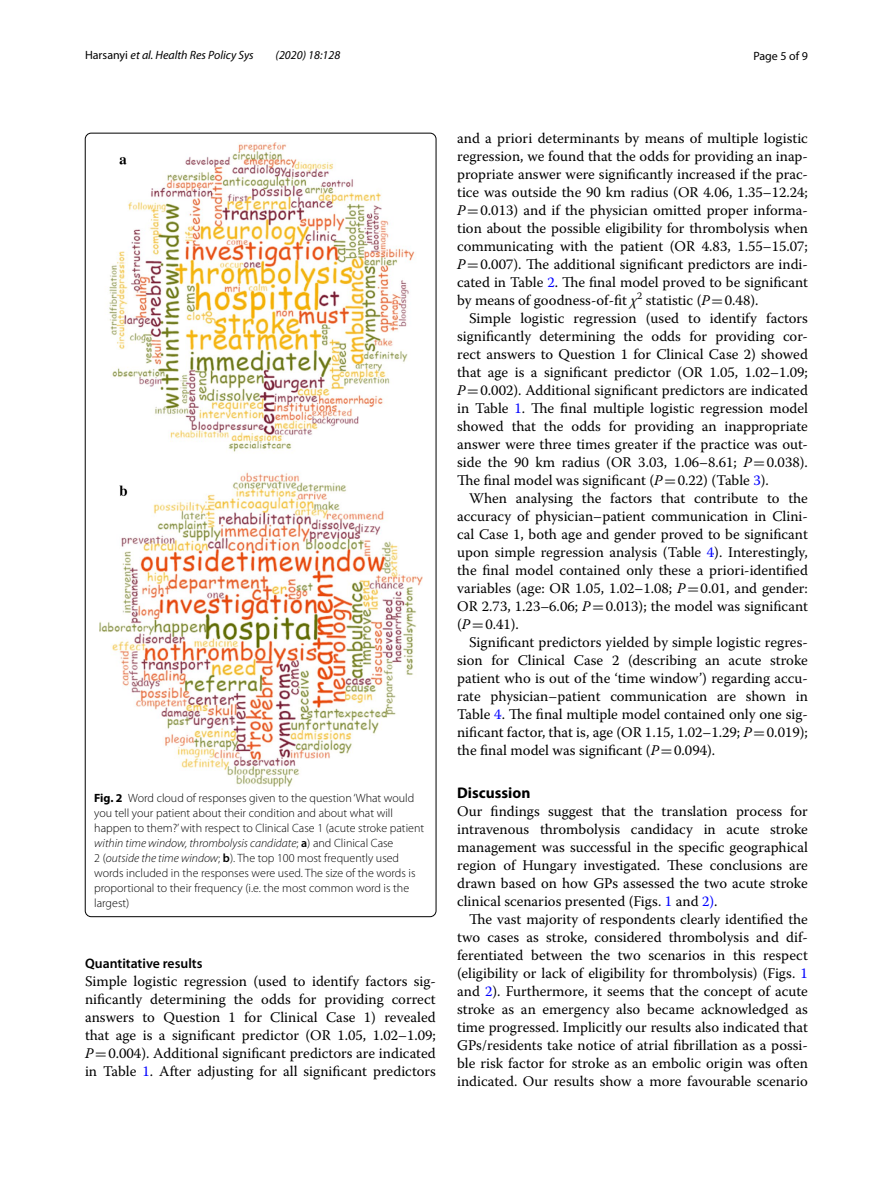
<style>
.page{position:relative;width:893px;height:1187px;background:#fff}
.page>*{position:absolute;margin:0;border:0;box-sizing:border-box;transform-origin:0 0}
.t1{font:700 15.45px "Myriad Pro";color:#000}
.t2{font:14.7px/18px "Warnock Pro";color:#000;text-align:justify}
.t3{font:600 13.8px "Myriad Pro";color:#000}
.t4{font:300 12px/15px "Myriad Pro";color:#000}
.t5{font:italic 12px "Myriad Pro";color:#000}
.t6{font:12px "Myriad Pro";color:#000}
.s1{font-style:normal}
.s2{font-weight:700}
.s3{font-style:italic}
.s4{font-weight:600}
.s5{font-family:"MTSY"}
.s6{color:#00f}
</style>
<div class="page">
<img style="left:99px;top:142px;width:323px;height:644px">
<p class="t5" style="left:85px;top:48px;width:170px"><span class="s1">Harsanyi</span> et al. Health Res Policy Sys</p>
<p class="t5" style="left:276px;top:48px;width:66px">(2020) 18:128</p>
<p class="t6" style="left:753px;top:48px;width:56px">Page 5 of 9</p>
<p class="t4" style="left:94px;top:790px;width:331px"><span class="s2">Fig. 2</span> Word cloud of responses given to the question ‘What would you tell your patient about their condition and about what will happen to them?’ with respect to Clinical Case 1 (acute stroke patient <span class="s3">within time window, thrombolysis candidate</span>; <span class="s4">a</span>) and Clinical Case<br>2 (<span class="s3">outside the time window</span>; <span class="s4">b</span>). The top 100 most frequently used words included in the responses were used. The size of the words is proportional to their frequency (i.e. the most common word is the largest)</p>
<p class="t3" style="left:85px;top:954px;width:119px">Quantitative results</p>
<p class="t2" style="left:85px;top:971px;width:352px">Simple logistic regression (used to identify factors sig&shy;nificantly determining the odds for providing correct answers to Question 1 for Clinical Case 1) revealed that age is a significant predictor (OR 1.05, 1.02–1.09; <span class="s3">P</span><span class="s5">=</span>0.004). Additional significant predictors are indicated in Table <span class="s6">1</span>. After adjusting for all significant predictors</p>
<p class="t2" style="left:457px;top:128px;width:352px">and a priori determinants by means of multiple logistic regression, we found that the odds for providing an inap&shy;propriate answer were significantly increased if the prac&shy;tice was outside the 90 km radius (OR 4.06, 1.35–12.24; <span class="s3">P</span><span class="s5">=</span>0.013) and if the physician omitted proper informa&shy;tion about the possible eligibility for thrombolysis when communicating with the patient (OR 4.83, 1.55–15.07; <span class="s3">P</span><span class="s5">=</span>0.007). The additional significant predictors are indi&shy;cated in Table <span class="s6">2</span>. The final model proved to be significant by means of goodness-of-fit <span class="s3">χ</span><sup>2</sup> statistic (<span class="s3">P</span><span class="s5">=</span>0.48).</p>
<p class="t2" style="left:457px;top:308px;width:352px;text-indent:12px">Simple logistic regression (used to identify factors significantly determining the odds for providing cor&shy;rect answers to Question 1 for Clinical Case 2) showed that age is a significant predictor (OR 1.05, 1.02–1.09; <span class="s3">P</span><span class="s5">=</span>0.002). Additional significant predictors are indicated in Table <span class="s6">1</span>. The final multiple logistic regression model showed that the odds for providing an inappropriate answer were three times greater if the practice was out&shy;side the 90 km radius (OR 3.03, 1.06–8.61; <span class="s3">P</span><span class="s5">=</span>0.038).<br>The final model was significant (<span class="s3">P</span><span class="s5">=</span>0.22) (Table <span class="s6">3</span>).</p>
<p class="t2" style="left:457px;top:488px;width:352px;text-indent:12px">When analysing the factors that contribute to the accuracy of physician–patient communication in Clini&shy;cal Case 1, both age and gender proved to be significant upon simple regression analysis (Table <span class="s6">4</span>). Interestingly, the final model contained only these a priori-identified variables (age: OR 1.05, 1.02–1.08; <span class="s3">P</span><span class="s5">=</span>0.01, and gender:<br>OR 2.73, 1.23–6.06; <span class="s3">P</span><span class="s5">=</span>0.013); the model was significant (<span class="s3">P</span><span class="s5">=</span>0.41).</p>
<p class="t2" style="left:457px;top:632px;width:352px;text-indent:12px">Significant predictors yielded by simple logistic regres&shy;sion for Clinical Case 2 (describing an acute stroke patient who is out of the ‘time window’) regarding accu&shy;rate physician–patient communication are shown in Table <span class="s6">4</span>. The final multiple model contained only one sig&shy;nificant factor, that is, age (OR 1.15, 1.02–1.29; <span class="s3">P</span><span class="s5">=</span>0.019); the final model was significant (<span class="s3">P</span><span class="s5">=</span>0.094).</p>
<p class="t1" style="left:457px;top:782px;width:75px">Discussion</p>
<p class="t2" style="left:457px;top:802px;width:352px">Our findings suggest that the translation process for intravenous thrombolysis candidacy in acute stroke management was successful in the specific geographical region of Hungary investigated. These conclusions are drawn based on how GPs assessed the two acute stroke clinical scenarios presented (Figs. <span class="s6">1</span> and <span class="s6">2)</span>.</p>
<p class="t2" style="left:457px;top:910px;width:352px;text-indent:12px">The vast majority of respondents clearly identified the two cases as stroke, considered thrombolysis and dif&shy;ferentiated between the two scenarios in this respect (eligibility or lack of eligibility for thrombolysis) (Figs. <span class="s6">1 </span>and <span class="s6">2</span>). Furthermore, it seems that the concept of acute stroke as an emergency also became acknowledged as time progressed. Implicitly our results also indicated that GPs/residents take notice of atrial fibrillation as a possi&shy;ble risk factor for stroke as an embolic origin was often indicated. Our results show a more favourable scenario</p>
</div>
